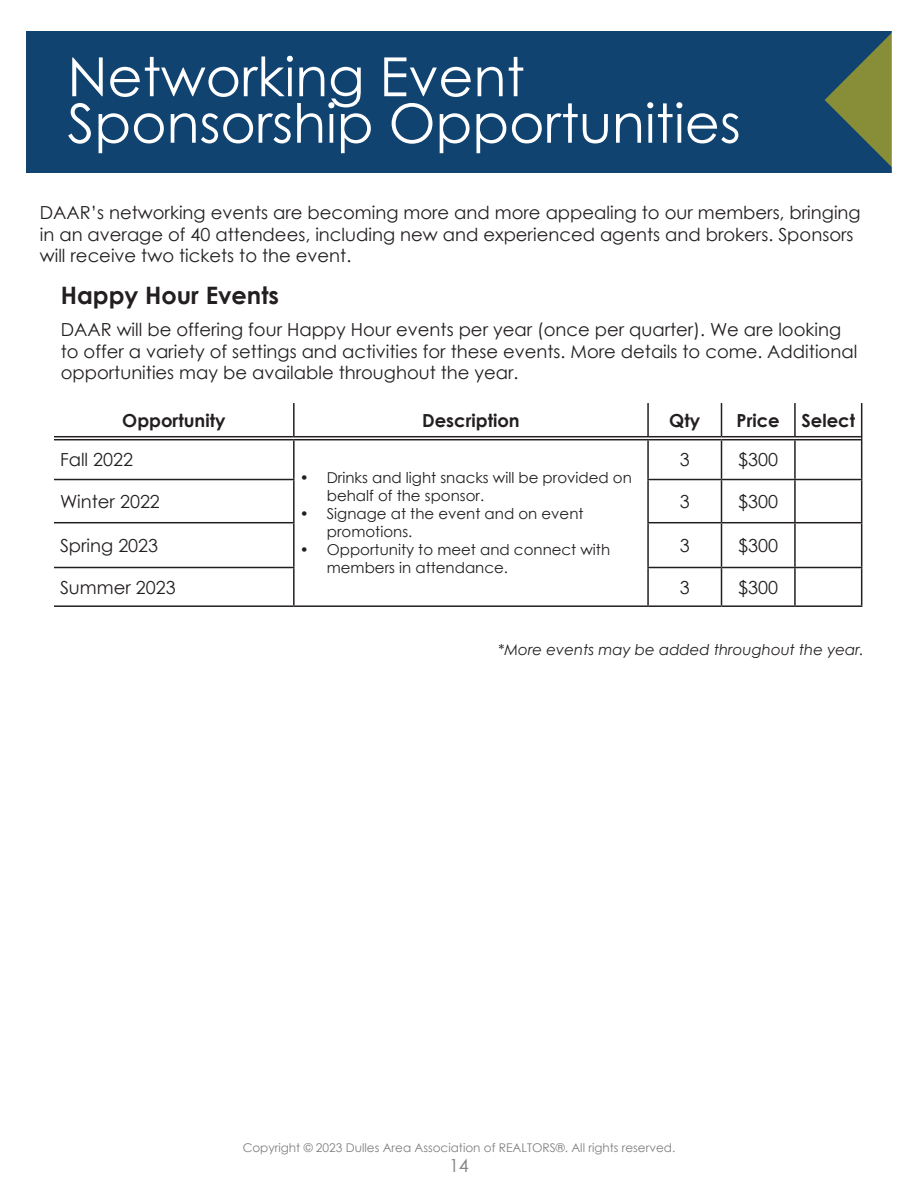
<style>
.page{position:relative;width:918px;height:1188px;background:#fff}
.page>*{position:absolute;margin:0;border:0;box-sizing:border-box;transform-origin:0 0}
.t1{font:54px "Century Gothic";color:#fff}
.t2{font:700 24px "Century Gothic";color:#231f20}
.t3{font:18px/21.6px "Century Gothic";color:#231f20}
.t4{font:700 18px "Century Gothic";color:#231f20}
.t5{font:18px "Century Gothic";color:#7f7f7f}
.t6{font:15px/18px "Century Gothic";color:#231f20}
.t7{font:italic 15px "Century Gothic";color:#231f20}
.t8{font:12px "Century Gothic";color:#7f7f7f}
</style>
<div class="page">
<div style="left:26px;top:31px;width:866px;height:142px;background:#114371"></div>
<svg style="left:825px;top:31px;width:67px;height:142px"></svg>
<svg style="left:54px;top:437px;width:240px;height:1px"></svg>
<svg style="left:294px;top:437px;width:354px;height:1px"></svg>
<svg style="left:648px;top:437px;width:74px;height:1px"></svg>
<svg style="left:722px;top:437px;width:73px;height:1px"></svg>
<svg style="left:795px;top:437px;width:66px;height:2px"></svg>
<hr style="left:293px;top:403px;width:2px;height:33px;background:#231f20">
<hr style="left:647px;top:403px;width:2px;height:33px;background:#231f20">
<hr style="left:721px;top:403px;width:1px;height:33px;background:#231f20">
<hr style="left:794px;top:403px;width:2px;height:33px;background:#231f20">
<hr style="left:293px;top:440px;width:2px;height:39px;background:#231f20">
<hr style="left:647px;top:440px;width:2px;height:39px;background:#231f20">
<hr style="left:721px;top:440px;width:1px;height:39px;background:#231f20">
<hr style="left:794px;top:440px;width:2px;height:39px;background:#231f20">
<hr style="left:54px;top:479px;width:241px;height:1px;background:#231f20">
<hr style="left:293px;top:480px;width:2px;height:42px;background:#231f20">
<hr style="left:647px;top:479px;width:75px;height:1px;background:#231f20">
<hr style="left:647px;top:480px;width:2px;height:42px;background:#231f20">
<hr style="left:722px;top:479px;width:73px;height:1px;background:#231f20">
<hr style="left:721px;top:480px;width:1px;height:42px;background:#231f20">
<hr style="left:795px;top:479px;width:67px;height:1px;background:#231f20">
<hr style="left:794px;top:480px;width:2px;height:42px;background:#231f20">
<hr style="left:54px;top:522px;width:241px;height:1px;background:#231f20">
<hr style="left:293px;top:523px;width:2px;height:44px;background:#231f20">
<hr style="left:647px;top:522px;width:75px;height:1px;background:#231f20">
<hr style="left:647px;top:523px;width:2px;height:44px;background:#231f20">
<hr style="left:722px;top:522px;width:73px;height:1px;background:#231f20">
<hr style="left:721px;top:523px;width:1px;height:44px;background:#231f20">
<hr style="left:795px;top:522px;width:67px;height:1px;background:#231f20">
<hr style="left:794px;top:523px;width:2px;height:44px;background:#231f20">
<hr style="left:54px;top:567px;width:241px;height:1px;background:#231f20">
<hr style="left:293px;top:568px;width:2px;height:37px;background:#231f20">
<hr style="left:647px;top:567px;width:75px;height:1px;background:#231f20">
<hr style="left:647px;top:568px;width:2px;height:37px;background:#231f20">
<hr style="left:722px;top:567px;width:73px;height:1px;background:#231f20">
<hr style="left:721px;top:568px;width:1px;height:37px;background:#231f20">
<hr style="left:795px;top:567px;width:67px;height:1px;background:#231f20">
<hr style="left:794px;top:568px;width:2px;height:37px;background:#231f20">
<hr style="left:54px;top:605px;width:240px;height:2px;background:#231f20">
<hr style="left:294px;top:605px;width:354px;height:2px;background:#231f20">
<hr style="left:648px;top:605px;width:74px;height:2px;background:#231f20">
<hr style="left:722px;top:605px;width:73px;height:2px;background:#231f20">
<hr style="left:795px;top:605px;width:67px;height:2px;background:#231f20">
<hr style="left:861px;top:403px;width:1px;height:35px;background:#231f20">
<hr style="left:861px;top:438px;width:1px;height:41px;background:#231f20">
<hr style="left:861px;top:480px;width:1px;height:42px;background:#231f20">
<hr style="left:861px;top:523px;width:1px;height:44px;background:#231f20">
<hr style="left:861px;top:568px;width:1px;height:37px;background:#231f20">
<hr style="left:54px;top:436px;width:240px;height:1px;background:#231f20">
<hr style="left:54px;top:439px;width:240px;height:1px;background:#231f20">
<hr style="left:294px;top:436px;width:354px;height:1px;background:#231f20">
<hr style="left:294px;top:439px;width:354px;height:1px;background:#231f20">
<hr style="left:648px;top:436px;width:74px;height:1px;background:#231f20">
<hr style="left:648px;top:439px;width:74px;height:1px;background:#231f20">
<hr style="left:722px;top:436px;width:73px;height:1px;background:#231f20">
<hr style="left:722px;top:439px;width:73px;height:1px;background:#231f20">
<hr style="left:795px;top:436px;width:66px;height:1px;background:#231f20">
<hr style="left:795px;top:439px;width:66px;height:1px;background:#231f20">
<p class="t1" style="left:68px;top:39px;width:459px">Networking Event</p>
<p class="t1" style="left:68px;top:85px;width:675px">Sponsorship Opportunities</p>
<p class="t3" style="left:40px;top:202px;width:822px">DAAR’s networking events are becoming more and more appealing to our members, bringing in an average of 40 attendees, including new and experienced agents and brokers. Sponsors will receive two tickets to the event.</p>
<p class="t2" style="left:61px;top:277px;width:220px">Happy Hour Events</p>
<p class="t3" style="left:61px;top:319px;width:798px">DAAR will be offering four Happy Hour events per year (once per quarter). We are looking to offer a variety of settings and activities for these events. More details to come. Additional opportunities may be available throughout the year.</p>
<p class="t4" style="left:122px;top:407px;width:105px">Opportunity</p>
<p class="t4" style="left:422px;top:407px;width:99px">Description</p>
<p class="t4" style="left:669px;top:407px;width:32px">Qty</p>
<p class="t4" style="left:737px;top:407px;width:45px">Price</p>
<p class="t4" style="left:801px;top:407px;width:55px">Select</p>
<p class="t3" style="left:60px;top:448px;width:75px">Fall 2022</p>
<p class="t6" style="left:327px;top:468px;width:307px;text-indent:-27px">• Drinks and light snacks will be provided on behalf of the sponsor.</p>
<p class="t6" style="left:327px;top:504px;width:258px;text-indent:-27px">• Signage at the event and on event promotions.</p>
<p class="t6" style="left:327px;top:540px;width:285px;text-indent:-27px">• Opportunity to meet and connect with members in attendance.</p>
<p class="t3" style="left:680px;top:448px;width:11px">3</p>
<p class="t3" style="left:738px;top:448px;width:41px">$300</p>
<p class="t3" style="left:60px;top:490px;width:101px">Winter 2022</p>
<p class="t3" style="left:680px;top:490px;width:11px">3</p>
<p class="t3" style="left:738px;top:490px;width:41px">$300</p>
<p class="t3" style="left:60px;top:534px;width:100px">Spring 2023</p>
<p class="t3" style="left:680px;top:534px;width:11px">3</p>
<p class="t3" style="left:738px;top:534px;width:41px">$300</p>
<p class="t3" style="left:60px;top:576px;width:117px">Summer 2023</p>
<p class="t3" style="left:680px;top:576px;width:11px">3</p>
<p class="t3" style="left:738px;top:576px;width:41px">$300</p>
<p class="t7" style="left:498px;top:639px;width:368px">*More events may be added throughout the year.</p>
<p class="t8" style="left:243px;top:1139px;width:434px">Copyright © 2023 Dulles Area Association of REALTORS®. All rights reserved.</p>
<p class="t5" style="left:449px;top:1153px;width:21px">14</p>
</div>
